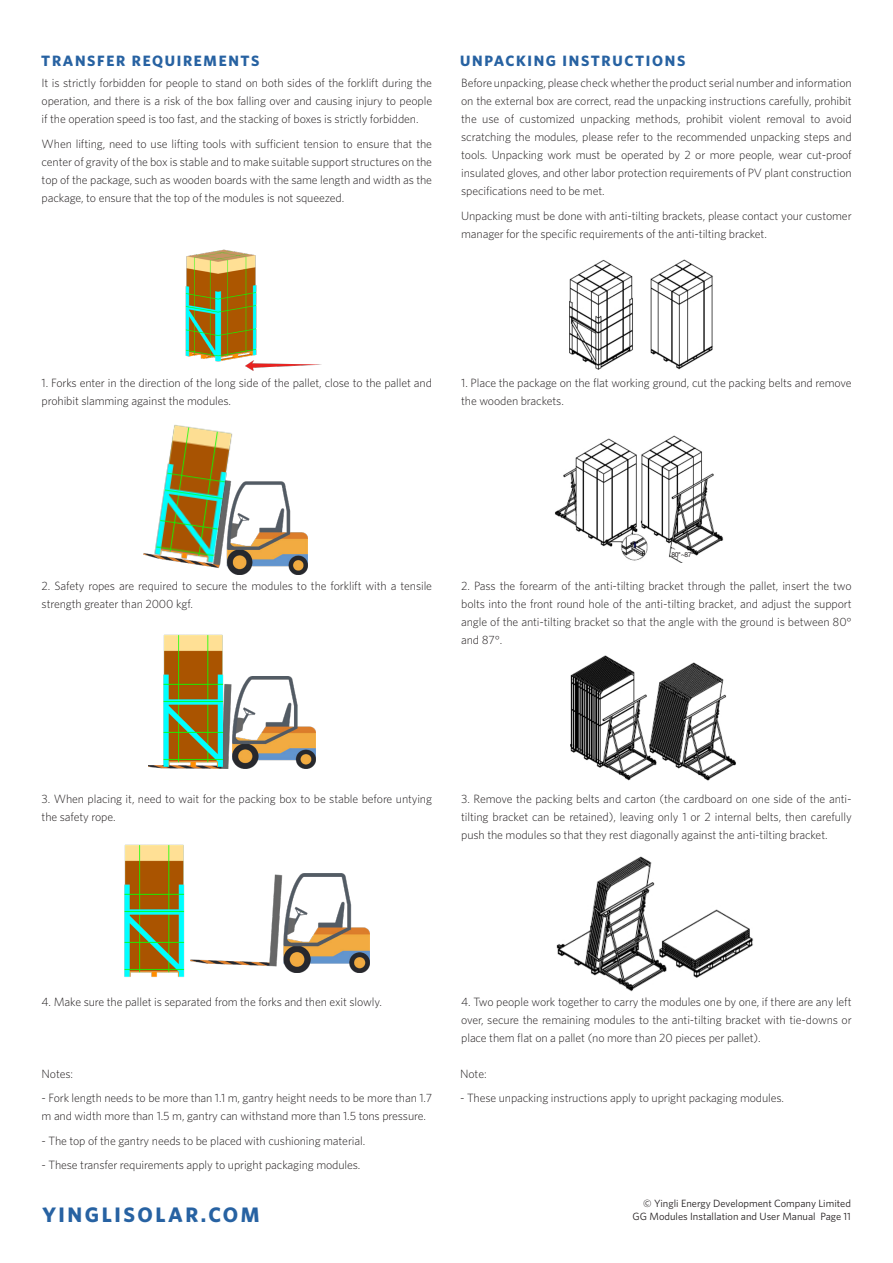
<style>
.page{position:relative;width:893px;height:1263px;background:#fff}
.page>*{position:absolute;margin:0;border:0;box-sizing:border-box;transform-origin:0 0}
.t1{font:700 21px "Whitney";letter-spacing:.12em;color:#2762a2}
.Heads{font:700 15px "Whitney";letter-spacing:.11em;color:#2762a2}
.Body{font:300 12px/18px "Whitney";letter-spacing:-.01em;color:#231f20;text-align:justify}
.t2{font:10.5px/13.5px "Whitney";color:#231f20;text-align:right}
.Body-2{font:6.45px "Microsoft Ya Hei";color:#231f20}
</style>
<div class="page">
<img style="left:569px;top:259px;width:144px;height:111px">
<img style="left:570px;top:655px;width:166px;height:126px">
<img style="left:556px;top:856px;width:198px;height:136px">
<img style="left:554px;top:435px;width:170px;height:128px">
<img style="left:274px;top:481px;width:33px;height:93px">
<img style="left:143px;top:425px;width:131px;height:150px">
<img style="left:149px;top:676px;width:167px;height:92px">
<img style="left:151px;top:634px;width:73px;height:135px">
<img style="left:124px;top:844px;width:61px;height:133px">
<img style="left:190px;top:873px;width:179px;height:99px">
<img style="left:185px;top:249px;width:72px;height:117px">
<img style="left:246px;top:360px;width:76px;height:11px">
<p class="Heads" style="left:41px;top:51px;width:220px">TRANSFER REQUIREMENTS</p>
<p class="Heads" style="left:460px;top:51px;width:227px">UNPACKING INSTRUCTIONS</p>
<p class="Body" style="left:42px;top:74px;width:392px">It is strictly forbidden for people to stand on both sides of the forklift during the operation, and there is a risk of the box falling over and causing injury to people if the operation speed is too fast, and the stacking of boxes is strictly forbidden.</p>
<p class="Body" style="left:42px;top:134px;width:392px">When lifting, need to use lifting tools with sufficient tension to ensure that the center of gravity of the box is stable and to make suitable support structures on the top of the package, such as wooden boards with the same length and width as the package, to ensure that the top of the modules is not squeezed.</p>
<p class="Body" style="left:461px;top:74px;width:392px">Before unpacking, please check whether the product serial number and information on the external box are correct, read the unpacking instructions carefully, prohibit the use of customized unpacking methods, prohibit violent removal to avoid scratching the modules, please refer to the recommended unpacking steps and tools. Unpacking work must be operated by 2 or more people, wear cut-proof insulated gloves, and other labor protection requirements of PV plant construction specifications need to be met.</p>
<p class="Body" style="left:461px;top:206px;width:392px">Unpacking must be done with anti-tilting brackets, please contact your customer manager for the specific requirements of the anti-tilting bracket.</p>
<p class="Body" style="left:42px;top:374px;width:392px">1. Forks enter in the direction of the long side of the pallet, close to the pallet and prohibit slamming against the modules.</p>
<p class="Body" style="left:461px;top:374px;width:392px">1. Place the package on the flat working ground, cut the packing belts and remove the wooden brackets.</p>
<p class="Body-2" style="left:672px;top:550px;width:24px">80°～87°</p>
<p class="Body" style="left:42px;top:577px;width:392px">2. Safety ropes are required to secure the modules to the forklift with a tensile strength greater than 2000 kgf.</p>
<p class="Body" style="left:461px;top:577px;width:392px">2. Pass the forearm of the anti-tilting bracket through the pallet, insert the two bolts into the front round hole of the anti-tilting bracket, and adjust the support angle of the anti-tilting bracket so that the angle with the ground is between 80° and 87°.</p>
<p class="Body" style="left:42px;top:790px;width:392px">3. When placing it, need to wait for the packing box to be stable before untying the safety rope.</p>
<p class="Body" style="left:461px;top:789px;width:392px">3. Remove the packing belts and carton (the cardboard on one side of the anti&shy;tilting bracket can be retained), leaving only 1 or 2 internal belts, then carefully push the modules so that they rest diagonally against the anti-tilting bracket.</p>
<p class="Body" style="left:42px;top:992px;width:342px">4. Make sure the pallet is separated from the forks and then exit slowly.</p>
<p class="Body" style="left:42px;top:1064px;width:33px">Notes:</p>
<p class="Body" style="left:42px;top:1089px;width:392px">- Fork length needs to be more than 1.1 m, gantry height needs to be more than 1.7 m and width more than 1.5 m, gantry can withstand more than 1.5 tons pressure.</p>
<p class="Body" style="left:42px;top:1131px;width:325px">- The top of the gantry needs to be placed with cushioning material.</p>
<p class="Body" style="left:42px;top:1156px;width:320px">- These transfer requirements apply to upright packaging modules.</p>
<p class="Body" style="left:461px;top:992px;width:392px">4. Two people work together to carry the modules one by one, if there are any left over, secure the remaining modules to the anti-tilting bracket with tie-downs or place them flat on a pallet (no more than 20 pieces per pallet).</p>
<p class="Body" style="left:460px;top:1064px;width:28px">Note:</p>
<p class="Body" style="left:460px;top:1089px;width:325px">- These unpacking instructions apply to upright packaging modules.</p>
<h1 class="t1" style="left:42px;top:1201px;width:219px">YINGLISOLAR.COM</h1>
<p class="t2" style="left:632px;top:1196px;width:220px">© Yingli Energy Development Company Limited<br>GG Modules Installation and User Manual Page 11</p>
</div>
